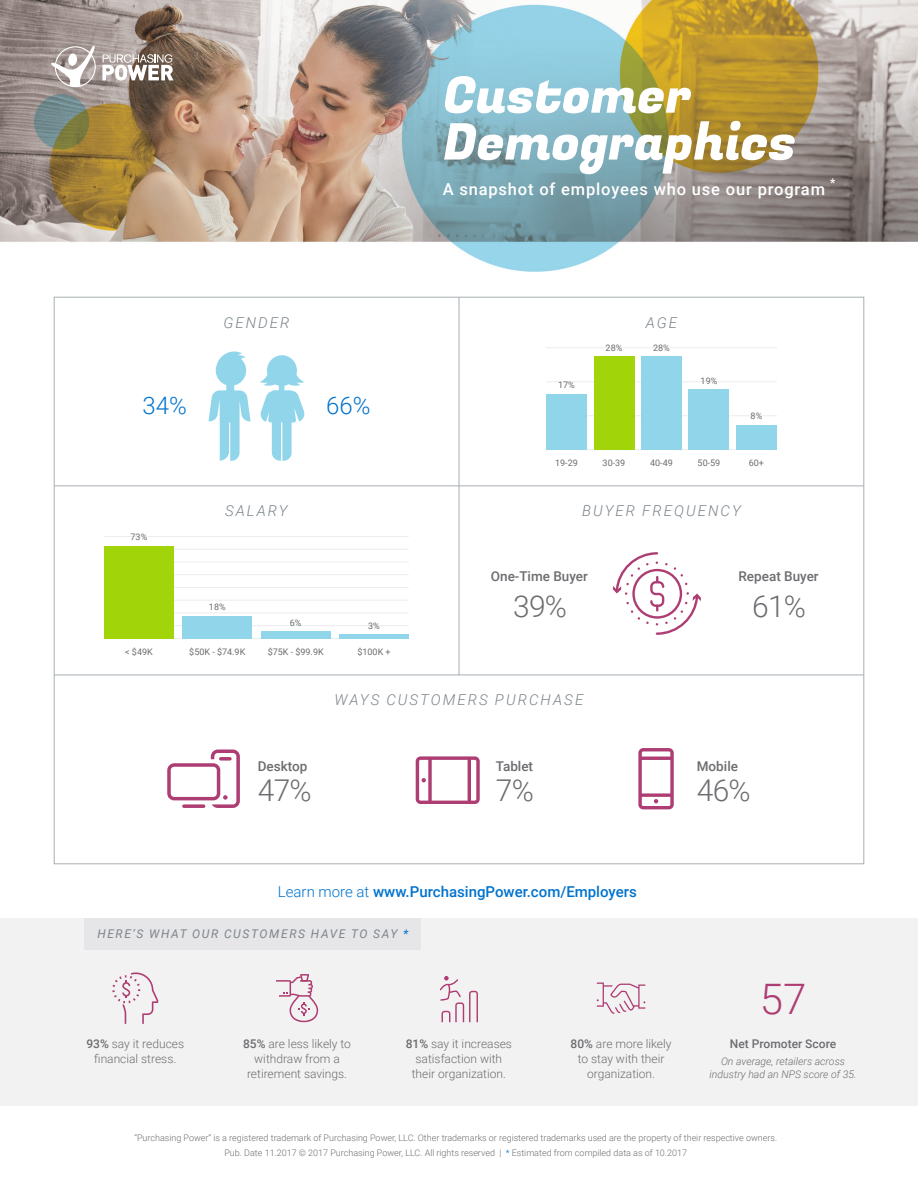
<style>
.page{position:relative;width:918px;height:1188px;background:#fff}
.page>*{position:absolute;margin:0;border:0;box-sizing:border-box;transform-origin:0 0}
.t1{font:50.55px/46.8px "Fugaz One";color:#fff}
.t2{font:300 42px "Roboto";color:#ad3d72}
.t3{font:300 30px "Roboto";letter-spacing:-.025em;color:#6c6d70}
.t4{font:300 24px "Roboto";color:#0073ce}
.t5{font:500 16.5px "Roboto";letter-spacing:.05em;color:#fff}
.t6{font:italic 300 15px "Roboto";letter-spacing:.135em;color:#7c858c}
.t7{font:500 15px "Roboto";color:#0073ce}
.t8{font:500 13.5px "Roboto";color:#6c6d70}
.t9{font:300 12px/15px "Roboto";color:#6c6d70;text-align:center}
.t10{font:italic 12px "Roboto";letter-spacing:.135em;color:#7c858c}
.t11{font:500 12px "Roboto";color:#6c6d70}
.t12{font:500 12px "Roboto";color:#fff}
.t13{font:italic 300 10.5px/13.5px "Roboto";color:#6c6d70;text-align:center}
.t14{font:300 9px "Roboto";color:#6c6d70}
.Paragraph{font:9px "Roboto";color:#6c6d70}
.s1{font-weight:300}
.s2{color:#0073ce}
.s3{font-weight:500}
</style>
<div class="page">
<div style="left:0;top:918px;width:918px;height:188px;background:#f3f2f3"></div>
<div style="left:85px;top:918px;width:336px;height:31px;background:#e6e5e7"></div>
<svg style="left:112px;top:972px;width:46px;height:52px"></svg>
<svg style="left:276px;top:974px;width:42px;height:48px"></svg>
<svg style="left:597px;top:983px;width:48px;height:31px"></svg>
<svg style="left:440px;top:976px;width:38px;height:46px"></svg>
<img style="left:0;top:0;width:918px;height:272px">
<svg style="left:51px;top:46px;width:45px;height:41px"></svg>
<svg style="left:102px;top:54px;width:72px;height:27px"></svg>
<hr style="left:54px;top:486px;width:810px;height:1px;background:#a8aeb3">
<hr style="left:459px;top:297px;width:1px;height:378px;background:#a8aeb3">
<hr style="left:54px;top:675px;width:810px;height:1px;background:#a8aeb3">
<svg style="left:208px;top:351px;width:43px;height:110px"></svg>
<svg style="left:260px;top:355px;width:45px;height:106px"></svg>
<hr style="left:546px;top:415px;width:231px;height:1px;background:#edeced">
<hr style="left:546px;top:382px;width:231px;height:1px;background:#edeced">
<hr style="left:546px;top:348px;width:231px;height:1px;background:#edeced">
<hr style="left:546px;top:449px;width:231px;height:1px;background:#edeced">
<div style="left:546px;top:395px;width:41px;height:55px;background:#91d5ea"></div>
<div style="left:594px;top:357px;width:40px;height:93px;background:#a2d40a"></div>
<div style="left:641px;top:357px;width:41px;height:93px;background:#91d5ea"></div>
<div style="left:689px;top:389px;width:40px;height:61px;background:#91d5ea"></div>
<div style="left:736px;top:425px;width:41px;height:25px;background:#91d5ea"></div>
<hr style="left:104px;top:613px;width:305px;height:1px;background:#edeced">
<hr style="left:104px;top:625px;width:305px;height:1px;background:#edeced">
<hr style="left:104px;top:562px;width:305px;height:1px;background:#edeced">
<hr style="left:104px;top:549px;width:305px;height:1px;background:#edeced">
<hr style="left:104px;top:574px;width:305px;height:1px;background:#edeced">
<hr style="left:104px;top:587px;width:305px;height:1px;background:#edeced">
<hr style="left:104px;top:600px;width:305px;height:1px;background:#edeced">
<hr style="left:104px;top:536px;width:305px;height:1px;background:#edeced">
<hr style="left:104px;top:638px;width:305px;height:1px;background:#edeced">
<div style="left:104px;top:546px;width:70px;height:93px;background:#a2d40a"></div>
<div style="left:183px;top:616px;width:69px;height:23px;background:#91d5ea"></div>
<div style="left:261px;top:631px;width:69px;height:8px;background:#91d5ea"></div>
<div style="left:339px;top:634px;width:70px;height:5px;background:#91d5ea"></div>
<svg style="left:613px;top:552px;width:88px;height:83px"></svg>
<svg style="left:167px;top:750px;width:73px;height:58px"></svg>
<svg style="left:416px;top:756px;width:64px;height:48px"></svg>
<svg style="left:638px;top:748px;width:36px;height:61px"></svg>
<p class="t1" style="left:443px;top:74px;width:354px">Customer<br>Demographics</p>
<p class="t5" style="left:443px;top:177px;width:384px">A snapshot of employees who use our program</p>
<p class="t12" style="left:830px;top:175px;width:7px">*</p>
<p class="t6" style="left:223px;top:312px;width:67px">GENDER</p>
<p class="t6" style="left:646px;top:312px;width:33px">AGE</p>
<p class="t4" style="left:142px;top:389px;width:46px">34%</p>
<p class="t4" style="left:326px;top:389px;width:46px">66%</p>
<p class="Paragraph" style="left:558px;top:379px;width:18px">17%</p>
<p class="Paragraph" style="left:606px;top:342px;width:18px">28%</p>
<p class="Paragraph" style="left:653px;top:342px;width:18px">28%</p>
<p class="Paragraph" style="left:701px;top:374px;width:18px">19%</p>
<p class="Paragraph" style="left:751px;top:410px;width:13px">8%</p>
<p class="Paragraph" style="left:555px;top:456px;width:24px">19-29</p>
<p class="Paragraph" style="left:603px;top:456px;width:24px">30-39</p>
<p class="Paragraph" style="left:650px;top:456px;width:24px">40-49</p>
<p class="Paragraph" style="left:698px;top:456px;width:24px">50-59</p>
<p class="Paragraph" style="left:749px;top:456px;width:17px">60+</p>
<p class="Paragraph" style="left:131px;top:530px;width:18px">73%</p>
<p class="t6" style="left:225px;top:500px;width:64px">SALARY</p>
<p class="t6" style="left:582px;top:500px;width:160px">BUYER FREQUENCY</p>
<p class="Paragraph" style="left:209px;top:601px;width:18px">18%</p>
<p class="Paragraph" style="left:290px;top:616px;width:13px">6%</p>
<p class="Paragraph" style="left:368px;top:620px;width:13px">3%</p>
<p class="t8" style="left:491px;top:567px;width:99px">One-Time Buyer</p>
<p class="t3" style="left:513px;top:586px;width:55px">39%</p>
<p class="t8" style="left:739px;top:567px;width:82px">Repeat Buyer</p>
<p class="t3" style="left:752px;top:586px;width:55px">61%</p>
<p class="Paragraph" style="left:125px;top:645px;width:29px">&lt; $49K</p>
<p class="Paragraph" style="left:189px;top:645px;width:58px">$50K - $74.9K</p>
<p class="Paragraph" style="left:268px;top:645px;width:58px">$75K - $99.9K</p>
<p class="Paragraph" style="left:357px;top:645px;width:35px">$100K +</p>
<p class="t8" style="left:258px;top:757px;width:51px">Desktop</p>
<p class="t3" style="left:258px;top:769px;width:55px">47%</p>
<p class="t6" style="left:335px;top:689px;width:250px">WAYS CUSTOMERS PURCHASE</p>
<p class="t8" style="left:496px;top:757px;width:39px">Tablet</p>
<p class="t3" style="left:496px;top:769px;width:40px">7%</p>
<p class="t7" style="left:278px;top:881px;width:360px"><span class="s1">Learn more at</span> www.PurchasingPower.com/Employers</p>
<p class="t10" style="left:97px;top:925px;width:312px">HERE’S WHAT OUR CUSTOMERS HAVE TO SAY <span class="s2">*</span></p>
<p class="t8" style="left:697px;top:757px;width:43px">Mobile</p>
<p class="t3" style="left:697px;top:769px;width:55px">46%</p>
<p class="t2" style="left:760px;top:970px;width:48px">57</p>
<p class="t9" style="left:86px;top:1036px;width:99px"><span class="s3">93%</span> say it reduces financial stress.</p>
<p class="t9" style="left:243px;top:1036px;width:109px"><span class="s3">85%</span> are less likely to withdraw from a retirement savings.</p>
<p class="t9" style="left:571px;top:1036px;width:102px"><span class="s3">80%</span> are more likely to stay with their organization.</p>
<p class="t9" style="left:406px;top:1036px;width:108px"><span class="s3">81%</span> say it increases satisfaction with their organization.</p>
<p class="t11" style="left:730px;top:1036px;width:108px">Net Promoter Score</p>
<p class="t13" style="left:709px;top:1054px;width:149px">On average, retailers across industry had an NPS score of 35.</p>
<p class="t14" style="left:134px;top:1132px;width:644px">“Purchasing Power” is a registered trademark of Purchasing Power, LLC. Other trademarks or registered trademarks used are the property of their respective owners.</p>
<p class="t14" style="left:224px;top:1147px;width:464px">Pub. Date 11.2017 © 2017 Purchasing Power, LLC. All rights reserved | <span class="s2">*</span> Estimated from compiled data as of 10.2017</p>
</div>
